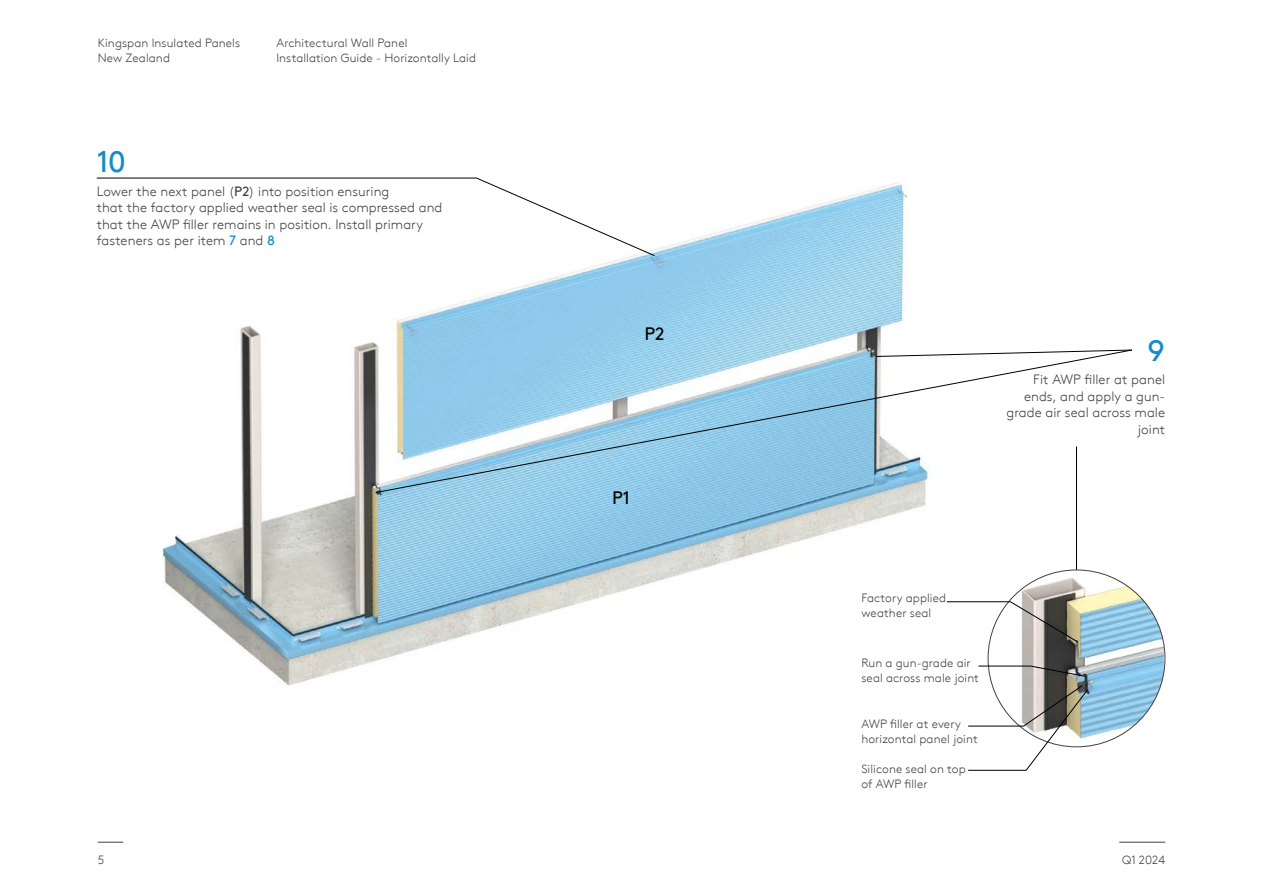
<style>
.page{position:relative;width:1263px;height:893px;background:#fff}
.page>*{position:absolute;margin:0;border:0;box-sizing:border-box;transform-origin:0 0}
.t1{font:30px "Kingspan Brown TT";color:#138dc6}
.t2{font:18px "Kingspan Brown TT";color:#000}
.t3{font:300 13.5px/16.5px "Kingspan Brown TT";letter-spacing:.005em;color:#414042;text-align:right}
.t4{font:300 12px/15px "Kingspan Brown TT";letter-spacing:.005em;color:#414042}
.s1{font-weight:400}
.s2{font-weight:400;color:#138dc6}
</style>
<div class="page">
<svg style="left:98px;top:842px;width:25px;height:1px"></svg>
<hr style="left:1119px;top:842px;width:46px;height:1px;background:#414042">
<img style="left:142px;top:177px;width:784px;height:509px">
<img style="left:988px;top:570px;width:176px;height:177px">
<svg style="left:96px;top:178px;width:559px;height:78px"></svg>
<svg style="left:375px;top:349px;width:757px;height:144px"></svg>
<svg style="left:875px;top:350px;width:257px;height:7px"></svg>
<svg style="left:968px;top:685px;width:120px;height:86px"></svg>
<svg style="left:946px;top:601px;width:132px;height:41px"></svg>
<svg style="left:978px;top:666px;width:108px;height:11px"></svg>
<hr style="left:1076px;top:446px;width:1px;height:124px;background:#000">
<p class="t4" style="left:98px;top:35px;width:144px">Kingspan Insulated Panels<br>New Zealand</p>
<p class="t4" style="left:276px;top:35px;width:201px">Architectural Wall Panel<br>Installation Guide - Horizontally Laid</p>
<h1 class="t1" style="left:97px;top:139px;width:31px">10</h1>
<p class="t3" style="left:97px;top:182px;width:347px;text-align:left">Lower the next panel (<span class="s1">P2</span>) into position ensuring<br>that the factory applied weather seal is compressed and that the AWP filler remains in position. Install primary fasteners as per item <span class="s2">7</span> and <span class="s2">8</span></p>
<h2 class="t2" style="left:644px;top:320px;width:22px">P2</h2>
<h2 class="t2" style="left:612px;top:484px;width:20px">P1</h2>
<h1 class="t1" style="left:1147px;top:328px;width:19px">9</h1>
<p class="t3" style="left:1006px;top:370px;width:160px">Fit AWP filler at panel ends, and apply a gun&shy;grade air seal across male joint</p>
<p class="t4" style="left:861px;top:590px;width:86px">Factory applied weather seal</p>
<p class="t4" style="left:861px;top:655px;width:119px">Run a gun-grade air seal across male joint</p>
<p class="t4" style="left:861px;top:716px;width:118px">AWP filler at every horizontal panel joint</p>
<p class="t4" style="left:861px;top:760px;width:106px">Silicone seal on top of AWP filler</p>
<p class="t4" style="left:98px;top:851px;width:8px">5</p>
<p class="t4" style="left:1122px;top:851px;width:44px">Q1 2024</p>
</div>
